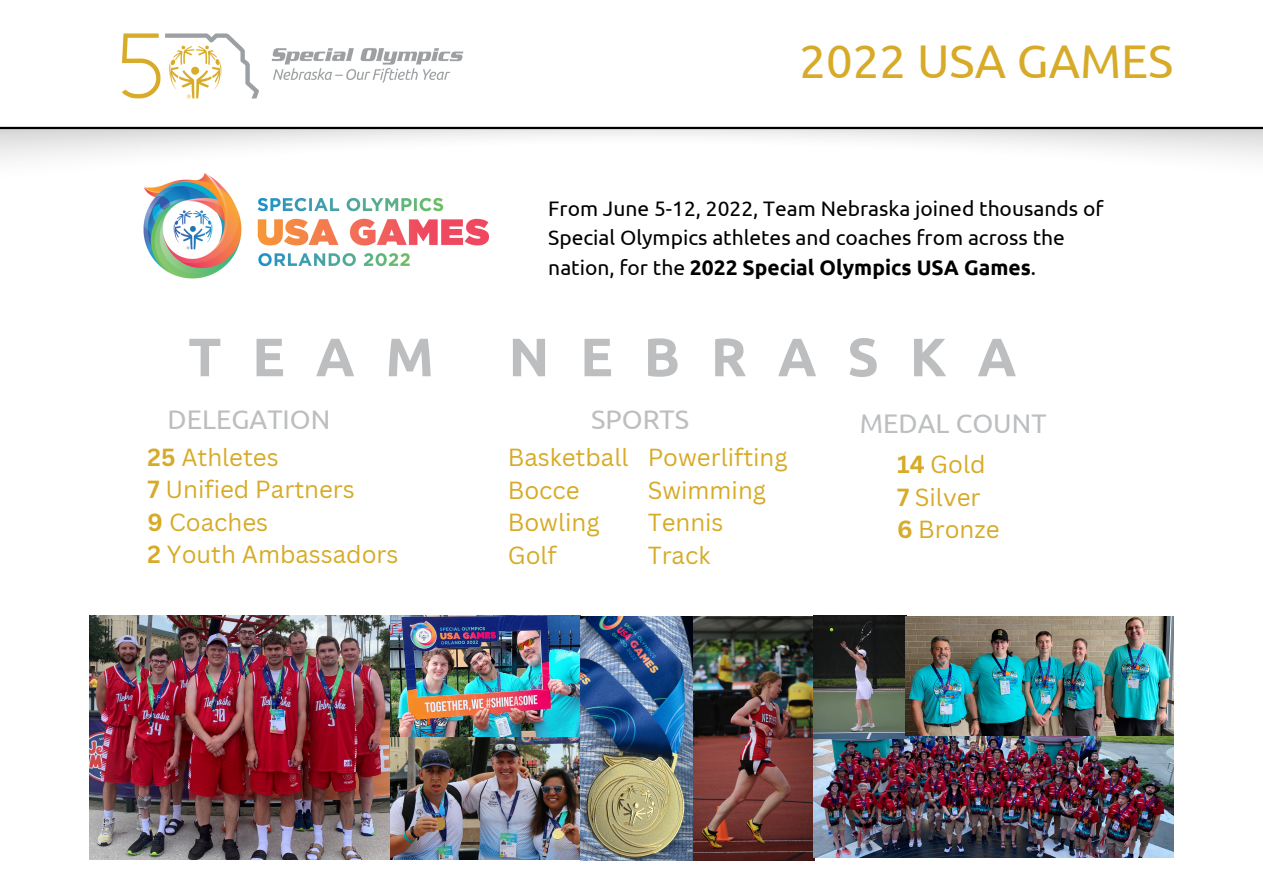
<style>
.page{position:relative;width:1263px;height:894px;background:#fff}
.page>*{position:absolute;margin:0;border:0;box-sizing:border-box;transform-origin:0 0}
.t1{font:700 54px "Ubuntu";letter-spacing:.57em;color:#bcbec0}
.t2{font:47.25px "Ubuntu";color:#d7ab28}
.t3{font:26.85px "Ubuntu";color:#bcbec0}
.t4{font:24px "Canva Sans";color:#d7ab28}
.t5{font:21px/29.2px "Ubuntu";color:#000}
.s1{font-weight:700}
</style>
<div class="page">
<hr style="left:0;top:127px;width:1263px;height:2px;background:#000">
<img style="left:89px;top:33px;width:406px;height:94px">
<img style="left:143px;top:172px;width:345px;height:107px">
<img style="left:89px;top:615px;width:592px;height:245px">
<img style="left:681px;top:616px;width:133px;height:244px">
<img style="left:814px;top:734px;width:360px;height:123px">
<img style="left:814px;top:615px;width:92px;height:123px">
<img style="left:906px;top:616px;width:267px;height:119px">
<p class="t2" style="left:800px;top:34px;width:375px">2022 USA GAMES</p>
<p class="t5" style="left:548px;top:193px;width:557px">From June 5-12, 2022, Team Nebraska joined thousands of<br>Special Olympics athletes and coaches from across the nation, for the <span class="s1">2022 Special Olympics USA Games</span>.</p>
<p class="t1" style="left:188px;top:326px;width:247px">TEAM</p>
<p class="t1" style="left:509px;top:326px;width:509px">NEBRASKA</p>
<p class="t3" style="left:168px;top:404px;width:164px">DELEGATION</p>
<p class="t4" style="left:148px;top:440px;width:133px"><span class="s1">25</span> Athletes</p>
<p class="t4" style="left:148px;top:472px;width:209px"><span class="s1">7</span> Unified Partners</p>
<p class="t4" style="left:148px;top:505px;width:122px"><span class="s1">9</span> Coaches</p>
<p class="t4" style="left:148px;top:537px;width:252px"><span class="s1">2</span> Youth Ambassadors</p>
<p class="t3" style="left:591px;top:404px;width:99px">SPORTS</p>
<p class="t4" style="left:508px;top:440px;width:122px">Basketball</p>
<p class="t4" style="left:508px;top:473px;width:73px">Bocce</p>
<p class="t4" style="left:508px;top:505px;width:93px">Bowling</p>
<p class="t4" style="left:508px;top:538px;width:50px">Golf</p>
<p class="t4" style="left:648px;top:440px;width:142px">Powerlifting</p>
<p class="t4" style="left:648px;top:473px;width:120px">Swimming</p>
<p class="t4" style="left:648px;top:505px;width:77px">Tennis</p>
<p class="t4" style="left:648px;top:538px;width:64px">Track</p>
<p class="t3" style="left:860px;top:408px;width:188px">MEDAL COUNT</p>
<p class="t4" style="left:897px;top:447px;width:90px"><span class="s1">14</span> Gold</p>
<p class="t4" style="left:897px;top:480px;width:85px"><span class="s1">7</span> Silver</p>
<p class="t4" style="left:897px;top:512px;width:104px"><span class="s1">6</span> Bronze</p>
</div>
